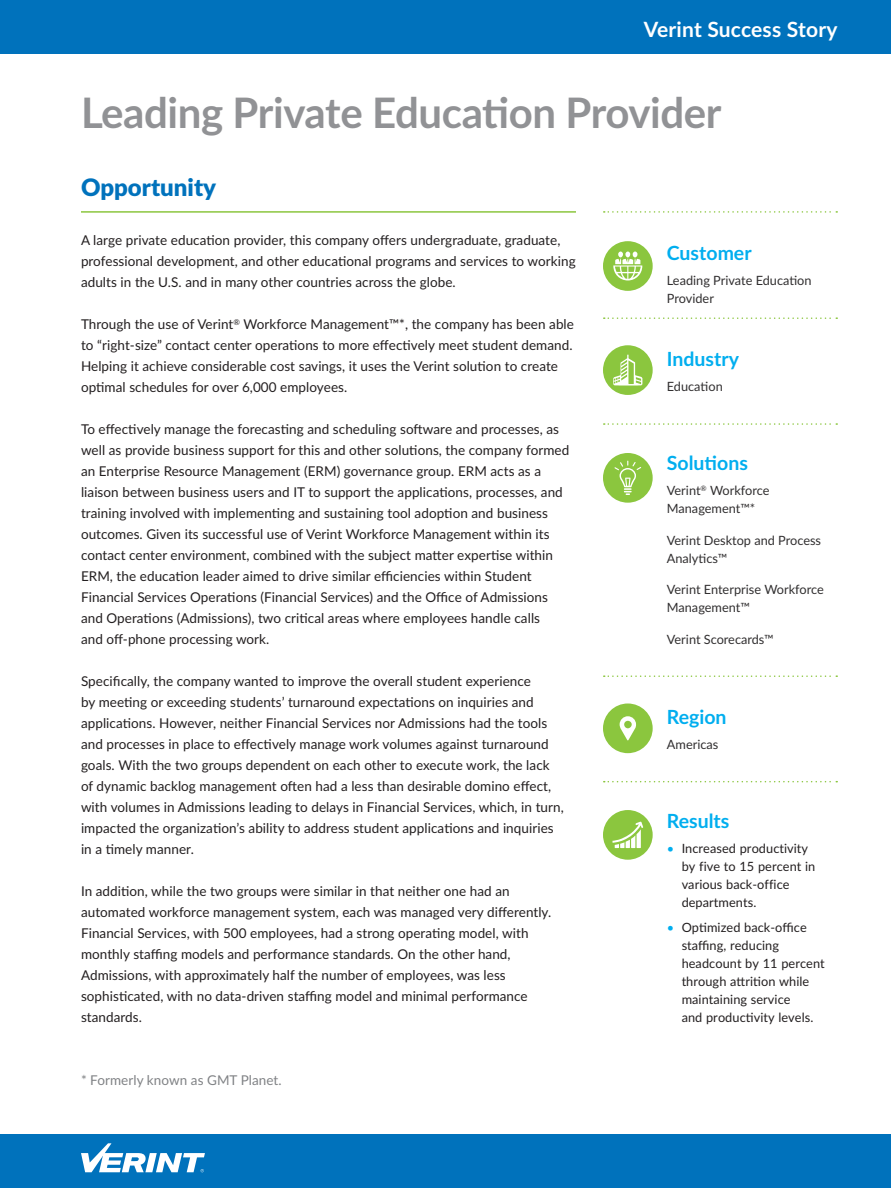
<style>
.page{position:relative;width:891px;height:1188px;background:#fff}
.page>*{position:absolute;margin:0;border:0;box-sizing:border-box;transform-origin:0 0}
.Header_1{font:700 42px "Lato";letter-spacing:-.01em;color:#919295}
.Body_Subhead{font:900 24px "Lato";color:#0072bc}
.Header_1-2{font:700 21px "Lato";letter-spacing:.01em;color:#fff}
.Sidebar_Header{font:700 19.5px "Lato";color:#00aeef}
.Body_Copy{font:13.5px/21px "Lato";letter-spacing:.005em;color:#231f20}
.Body_Copy-2{font:13.5px "Lato";letter-spacing:.005em;color:#808285}
.t1{font:12.75px/18px "Lato";letter-spacing:.005em;color:#231f20}
.Body_Copy-3{font:12.75px/18px "Lato";color:#312f30}
.s1{color:#00aeef}
</style>
<div class="page">
<div style="left:0;top:0;width:891px;height:54px;background:#0072bc"></div>
<hr style="left:81px;top:211px;width:495px;height:2px;background:#8bc63e">
<div style="left:603px;top:345px;width:50px;height:50px;background:#8bc63e;border-radius:50%"></div>
<div style="left:603px;top:453px;width:50px;height:50px;background:#8bc63e;border-radius:50%"></div>
<div style="left:603px;top:704px;width:50px;height:49px;background:#8bc63e;border-radius:50%"></div>
<svg style="left:613px;top:355px;width:29px;height:31px"></svg>
<svg style="left:614px;top:461px;width:27px;height:34px"></svg>
<svg style="left:620px;top:716px;width:16px;height:24px"></svg>
<svg style="left:604px;top:317px;width:233px;height:2px"></svg>
<svg style="left:604px;top:211px;width:233px;height:2px"></svg>
<svg style="left:604px;top:423px;width:233px;height:2px"></svg>
<svg style="left:604px;top:675px;width:233px;height:2px"></svg>
<svg style="left:604px;top:781px;width:233px;height:1px"></svg>
<div style="left:603px;top:241px;width:50px;height:50px;background:#8bc63e;border-radius:50%"></div>
<div style="left:603px;top:810px;width:50px;height:50px;background:#8bc63e;border-radius:50%"></div>
<svg style="left:612px;top:822px;width:31px;height:26px"></svg>
<svg style="left:613px;top:252px;width:29px;height:29px"></svg>
<div style="left:0;top:1134px;width:891px;height:54px;background:#0072bc"></div>
<svg style="left:81px;top:1143px;width:124px;height:29px"></svg>
<p class="Header_1-2" style="left:644px;top:14px;width:195px">Verint Success Story</p>
<p class="Header_1" style="left:81px;top:82px;width:642px">Leading Private Education Provider</p>
<p class="Body_Subhead" style="left:81px;top:170px;width:137px">Opportunity</p>
<p class="Body_Copy" style="left:81px;top:229px;width:496px">A large private education provider, this company offers undergraduate, graduate, professional development, and other educational programs and services to working adults in the U.S. and in many other countries across the globe.</p>
<p class="Body_Copy" style="left:81px;top:313px;width:495px">Through the use of Verint<sup>®</sup> Workforce Management™*, the company has been able to “right-size” contact center operations to more effectively meet student demand.<br>Helping it achieve considerable cost savings, it uses the Verint solution to create optimal schedules for over 6,000 employees.</p>
<p class="Body_Copy" style="left:81px;top:418px;width:490px">To effectively manage the forecasting and scheduling software and processes, as well as provide business support for this and other solutions, the company formed an Enterprise Resource Management (ERM) governance group. ERM acts as a liaison between business users and IT to support the applications, processes, and training involved with implementing and sustaining tool adoption and business outcomes. Given its successful use of Verint Workforce Management within its contact center environment, combined with the subject matter expertise within ERM, the education leader aimed to drive similar efficiencies within Student Financial Services Operations (Financial Services) and the Office of Admissions</p>
<p class="Body_Copy" style="left:81px;top:607px;width:461px">and Operations (Admissions), two critical areas where employees handle calls</p>
<p class="Body_Copy" style="left:81px;top:628px;width:190px">and off-phone processing work.</p>
<p class="Body_Copy" style="left:81px;top:670px;width:484px">Specifically, the company wanted to improve the overall student experience<br>by meeting or exceeding students’ turnaround expectations on inquiries and applications. However, neither Financial Services nor Admissions had the tools and processes in place to effectively manage work volumes against turnaround goals. With the two groups dependent on each other to execute work, the lack of dynamic backlog management often had a less than desirable domino effect, with volumes in Admissions leading to delays in Financial Services, which, in turn, impacted the organization’s ability to address student applications and inquiries</p>
<p class="Body_Copy" style="left:81px;top:838px;width:114px">in a timely manner.</p>
<p class="Body_Copy" style="left:81px;top:880px;width:472px">In addition, while the two groups were similar in that neither one had an automated workforce management system, each was managed very differently.<br>Financial Services, with 500 employees, had a strong operating model, with monthly staffing models and performance standards. On the other hand, Admissions, with approximately half the number of employees, was less sophisticated, with no data-driven staffing model and minimal performance standards.</p>
<p class="Body_Copy-2" style="left:81px;top:1071px;width:202px">* Formerly known as GMT Planet.</p>
<p class="Sidebar_Header" style="left:667px;top:238px;width:86px">Customer</p>
<p class="Body_Copy-3" style="left:667px;top:270px;width:146px">Leading Private Education<br>Provider</p>
<p class="Sidebar_Header" style="left:667px;top:344px;width:74px">Industry</p>
<p class="Body_Copy-3" style="left:667px;top:376px;width:57px">Education</p>
<p class="Sidebar_Header" style="left:667px;top:449px;width:83px">Solutions</p>
<p class="Body_Copy-3" style="left:667px;top:481px;width:104px">Verint<sup>®</sup> Workforce<br>Management™*</p>
<p class="Body_Copy-3" style="left:667px;top:530px;width:156px">Verint Desktop and Process<br>Analytics™</p>
<p class="Body_Copy-3" style="left:667px;top:580px;width:158px">Verint Enterprise Workforce<br>Management™</p>
<p class="Body_Copy-3" style="left:667px;top:629px;width:108px">Verint Scorecards™</p>
<p class="Sidebar_Header" style="left:667px;top:702px;width:61px">Region</p>
<p class="Body_Copy-3" style="left:667px;top:734px;width:53px">Americas</p>
<p class="Sidebar_Header" style="left:667px;top:807px;width:64px">Results</p>
<p class="t1" style="left:682px;top:839px;width:135px;text-indent:-15px"><span class="s1">•</span> Increased productivity by five to 15 percent in various back-office departments.</p>
<p class="t1" style="left:682px;top:918px;width:145px;text-indent:-15px"><span class="s1">•</span> Optimized back-office staffing, reducing headcount by 11 percent through attrition while maintaining service<br>and productivity levels.</p>
</div>
